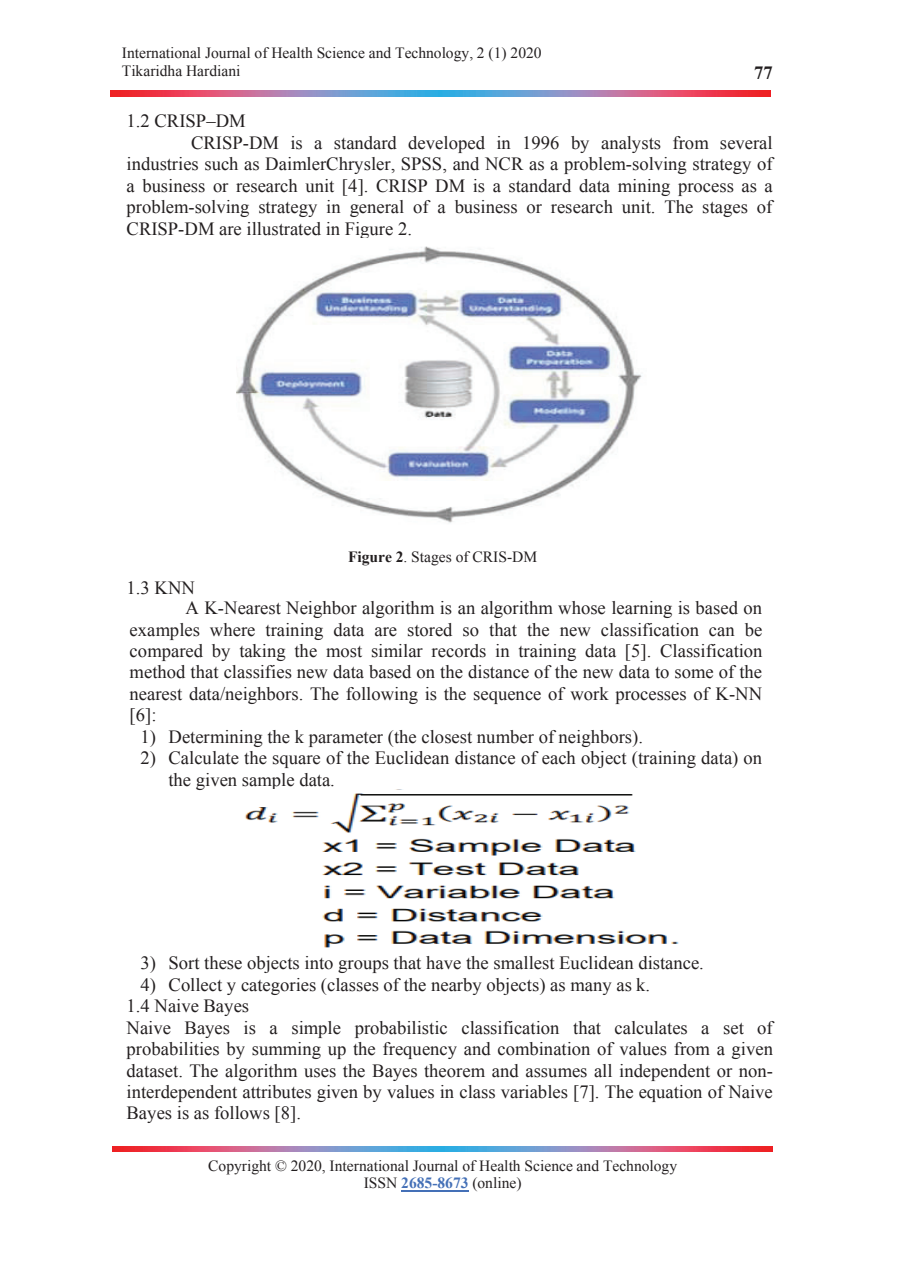
<style>
.page{position:relative;width:918px;height:1263px;background:#fff}
.page>*{position:absolute;margin:0;border:0;box-sizing:border-box;transform-origin:0 0}
.t1{font:18.6px/21.5px "Times New Roman";color:#231f20}
.t2{font:700 18.6px "Times New Roman";color:#231f20}
.t3{font:15.6px/17.7px "Times New Roman";color:#231f20;text-align:center}
.s1{font-weight:700}
.s2{font-weight:700;color:#4470b7}
</style>
<div class="page">
<hr style="left:401px;top:1190px;width:68px;height:1px;background:#4470b7">
<img style="left:110px;top:91px;width:660px;height:5px">
<img style="left:112px;top:1146px;width:660px;height:6px">
<img style="left:237px;top:246px;width:405px;height:277px">
<img style="left:244px;top:793px;width:435px;height:155px">
<p class="t3" style="left:122px;top:44px;width:421px;text-align:left">International Journal of Health Science and Technology, 2 (1) 2020<br>Tikaridha Hardiani</p>
<p class="t1" style="left:127px;top:110px;width:121px">1.2 CRISP–DM</p>
<p class="t1" style="left:191px;top:132px;width:583px">CRISP-DM is a standard developed in 1996 by analysts from several</p>
<p class="t1" style="left:127px;top:153px;width:648px">industries such as DaimlerChrysler, SPSS, and NCR as a problem-solving strategy of</p>
<p class="t1" style="left:127px;top:175px;width:648px">a business or research unit [4]. CRISP DM is a standard data mining process as a</p>
<p class="t1" style="left:127px;top:196px;width:647px">problem-solving strategy in general of a business or research unit. The stages of</p>
<p class="t1" style="left:127px;top:217px;width:287px">CRISP-DM are illustrated in Figure 2.</p>
<p class="t2" style="left:754px;top:63px;width:20px">77</p>
<p class="t3" style="left:348px;top:548px;width:191px"><span class="s1">Figure 2</span>. Stages of CRIS-DM</p>
<p class="t1" style="left:127px;top:577px;width:70px">1.3 KNN</p>
<p class="t1" style="left:186px;top:597px;width:578px">A K-Nearest Neighbor algorithm is an algorithm whose learning is based on</p>
<p class="t1" style="left:130px;top:618px;width:634px">examples where training data are stored so that the new classification can be</p>
<p class="t1" style="left:130px;top:640px;width:634px">compared by taking the most similar records in training data [5]. Classification</p>
<p class="t1" style="left:130px;top:661px;width:634px">method that classifies new data based on the distance of the new data to some of the</p>
<p class="t1" style="left:130px;top:683px;width:634px">nearest data/neighbors. The following is the sequence of work processes of K-NN</p>
<p class="t1" style="left:130px;top:704px;width:28px">[6]:</p>
<p class="t1" style="left:141px;top:726px;width:504px">1) Determining the k parameter (the closest number of neighbors).</p>
<p class="t1" style="left:169px;top:747px;width:595px;text-indent:-28px">2) Calculate the square of the Euclidean distance of each object (training data) on the given sample data.</p>
<p class="t1" style="left:141px;top:952px;width:565px">3) Sort these objects into groups that have the smallest Euclidean distance.</p>
<p class="t1" style="left:127px;top:974px;width:648px;text-indent:14px">4) Collect y categories (classes of the nearby objects) as many as k.<br>1.4 Naive Bayes<br>Naive Bayes is a simple probabilistic classification that calculates a set of probabilities by summing up the frequency and combination of values from a given dataset. The algorithm uses the Bayes theorem and assumes all independent or non&shy;interdependent attributes given by values in class variables [7]. The equation of Naive Bayes is as follows [8].</p>
<p class="t3" style="left:208px;top:1156px;width:470px">Copyright © 2020, International Journal of Health Science and Technology<br>ISSN <span class="s2">2685-8673</span> (online)</p>
</div>
